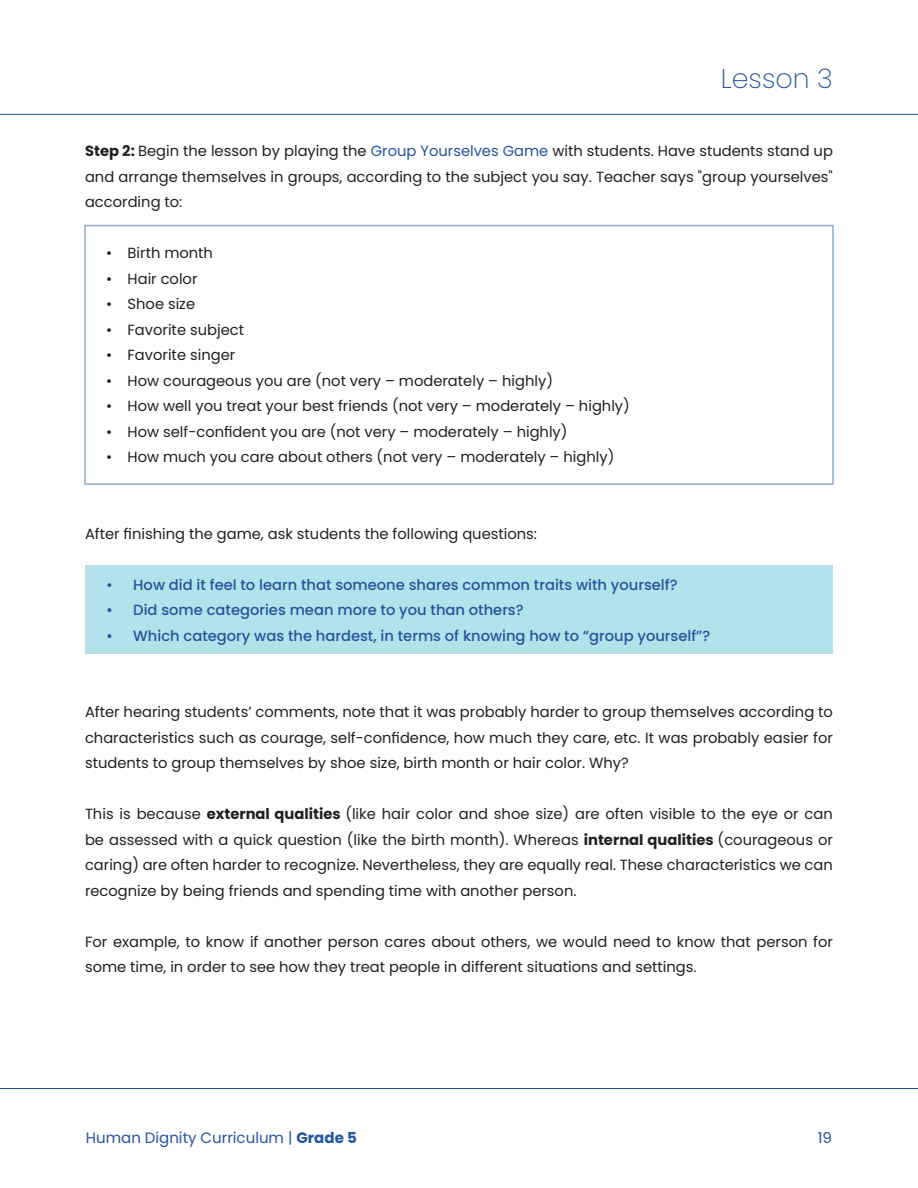
<style>
.page{position:relative;width:918px;height:1188px;background:#fff}
.page>*{position:absolute;margin:0;border:0;box-sizing:border-box;transform-origin:0 0}
.t1{font:200 27px "Poppins";color:#23549f}
.t2{font:15px "Poppins";color:#23549f}
.body{font:14.7px/25.5px "Poppins";color:#231f20;text-align:justify}
.t3{font:500 14.7px "Poppins";color:#23549f}
.s1{font-weight:700}
.s2{color:#23549f}
</style>
<div class="page">
<hr style="left:0;top:114px;width:918px;height:1px;background:#23549f">
<hr style="left:0;top:1088px;width:918px;height:1px;background:#23549f">
<div style="left:84px;top:225px;width:750px;height:260px;border:2px solid #91aacf"></div>
<div style="left:85px;top:566px;width:748px;height:37px;background:#b3e2eb"></div>
<div style="left:85px;top:591px;width:748px;height:38px;background:#b3e2eb"></div>
<div style="left:85px;top:617px;width:748px;height:37px;background:#b3e2eb"></div>
<h1 class="t1" style="left:721px;top:63px;width:114px">Lesson 3</h1>
<p class="body" style="left:85px;top:138px;width:749px"><span class="s1">Step 2:</span> Begin the lesson by playing the <span class="s2">Group Yourselves Game</span> with students. Have students stand up and arrange themselves in groups, according to the subject you say. Teacher says "group yourselves" according to:</p>
<p class="body" style="left:106px;top:240px;width:108px">• Birth month</p>
<p class="body" style="left:106px;top:266px;width:93px">• Hair color</p>
<p class="body" style="left:106px;top:291px;width:90px">• Shoe size</p>
<p class="body" style="left:106px;top:317px;width:139px">• Favorite subject</p>
<p class="body" style="left:106px;top:342px;width:130px">• Favorite singer</p>
<p class="body" style="left:106px;top:368px;width:448px">• How courageous you are (not very – moderately – highly)</p>
<p class="body" style="left:106px;top:393px;width:525px">• How well you treat your best friends (not very – moderately – highly)</p>
<p class="body" style="left:106px;top:419px;width:463px">• How self-confident you are (not very – moderately – highly)</p>
<p class="body" style="left:106px;top:444px;width:510px">• How much you care about others (not very – moderately – highly)</p>
<p class="body" style="left:85px;top:521px;width:454px">After finishing the game, ask students the following questions:</p>
<p class="t3" style="left:106px;top:576px;width:573px">• How did it feel to learn that someone shares common traits with yourself?</p>
<p class="t3" style="left:106px;top:601px;width:419px">• Did some categories mean more to you than others?</p>
<p class="t3" style="left:106px;top:627px;width:606px">• Which category was the hardest, in terms of knowing how to “group yourself”?</p>
<p class="body" style="left:85px;top:699px;width:749px">After hearing students’ comments, note that it was probably harder to group themselves according to characteristics such as courage, self-confidence, how much they care, etc. It was probably easier for students to group themselves by shoe size, birth month or hair color. Why?</p>
<p class="body" style="left:85px;top:801px;width:749px">This is because <span class="s1">external qualities</span> (like hair color and shoe size) are often visible to the eye or can be assessed with a quick question (like the birth month). Whereas <span class="s1">internal qualities</span> (courageous or caring) are often harder to recognize. Nevertheless, they are equally real. These characteristics we can recognize by being friends and spending time with another person.</p>
<p class="body" style="left:85px;top:929px;width:749px">For example, to know if another person cares about others, we would need to know that person for some time, in order to see how they treat people in different situations and settings.</p>
<p class="t2" style="left:86px;top:1129px;width:273px">Human Dignity Curriculum | <span class="s1">Grade 5</span></p>
<p class="t2" style="left:818px;top:1129px;width:16px">19</p>
</div>
